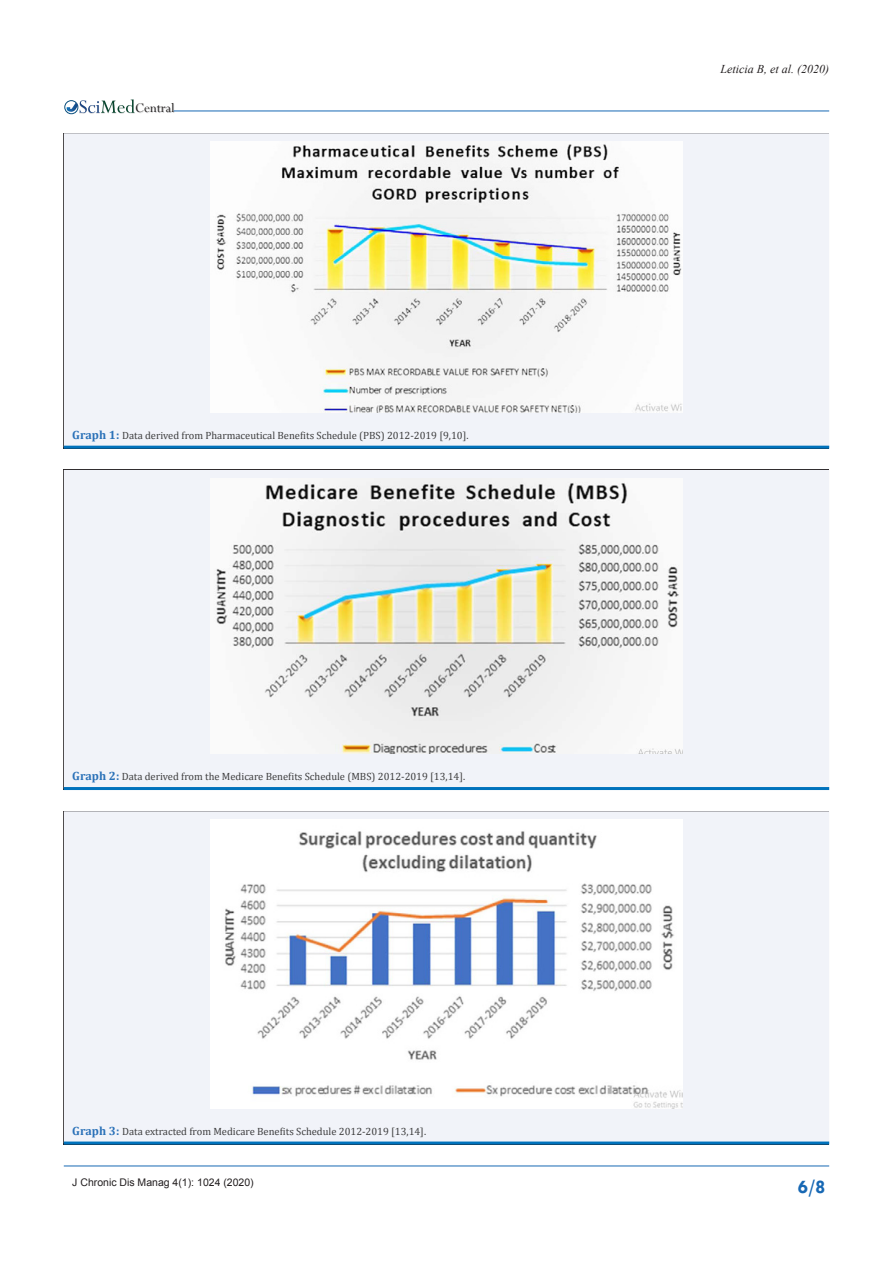
<style>
.page{position:relative;width:893px;height:1263px;background:#fff}
.page>*{position:absolute;margin:0;border:0;box-sizing:border-box;transform-origin:0 0}
.t1{font:700 19.5px "Tw Cen";color:#1768b4}
.t2{font:14.55px "Perpetua";color:#211e1e}
.t3{font:italic 12px "Times New Roman";color:#231f20}
.t4{font:10.5px "Cambria";color:#3e3e3f}
.t5{font:10.5px "Arial";color:#231f20}
.s1{font-weight:700;font-size:12px;color:#2a71b8}
</style>
<div class="page">
<img style="left:79px;top:103px;width:96px;height:11px">
<div style="left:64px;top:100px;width:14px;height:14px;border:1px solid #074d7c;border-radius:50%"></div>
<svg style="left:66px;top:99px;width:69px;height:14px"></svg>
<hr style="left:64px;top:1166px;width:765px;height:1px;background:#1768b4">
<hr style="left:174px;top:111px;width:655px;height:1px;background:#1768b4">
<div style="left:64px;top:133px;width:765px;height:313px;background:#f1f3f9"></div>
<hr style="left:64px;top:446px;width:765px;height:3px;background:#0072bc">
<img style="left:210px;top:142px;width:473px;height:270px">
<div style="left:64px;top:470px;width:765px;height:317px;background:#f1f3f9"></div>
<hr style="left:64px;top:787px;width:765px;height:3px;background:#0072bc">
<img style="left:210px;top:478px;width:473px;height:276px">
<div style="left:64px;top:811px;width:765px;height:330px;background:#f1f3f9"></div>
<hr style="left:64px;top:1141px;width:765px;height:3px;background:#0072bc">
<img style="left:210px;top:820px;width:473px;height:288px">
<h2 class="t2" style="left:135px;top:99px;width:41px">Central</h2>
<p class="t4" style="left:72px;top:429px;width:398px"><span class="s1">Graph 1:</span> Data derived from Pharmaceutical Benefits Schedule (PBS) 2012-2019 [9,10].</p>
<p class="t4" style="left:72px;top:770px;width:394px"><span class="s1">Graph 2:</span> Data derived from the Medicare Benefits Schedule (MBS) 2012-2019 [13,14].</p>
<p class="t4" style="left:72px;top:1125px;width:355px"><span class="s1">Graph 3:</span> Data extracted from Medicare Benefits Schedule 2012-2019 [13,14].</p>
<p class="t3" style="left:720px;top:61px;width:110px">Leticia B, et al. (2020)</p>
<p class="t5" style="left:72px;top:1175px;width:183px">J Chronic Dis Manag 4(1): 1024 (2020)</p>
<h1 class="t1" style="left:798px;top:1175px;width:29px">6/8</h1>
</div>
